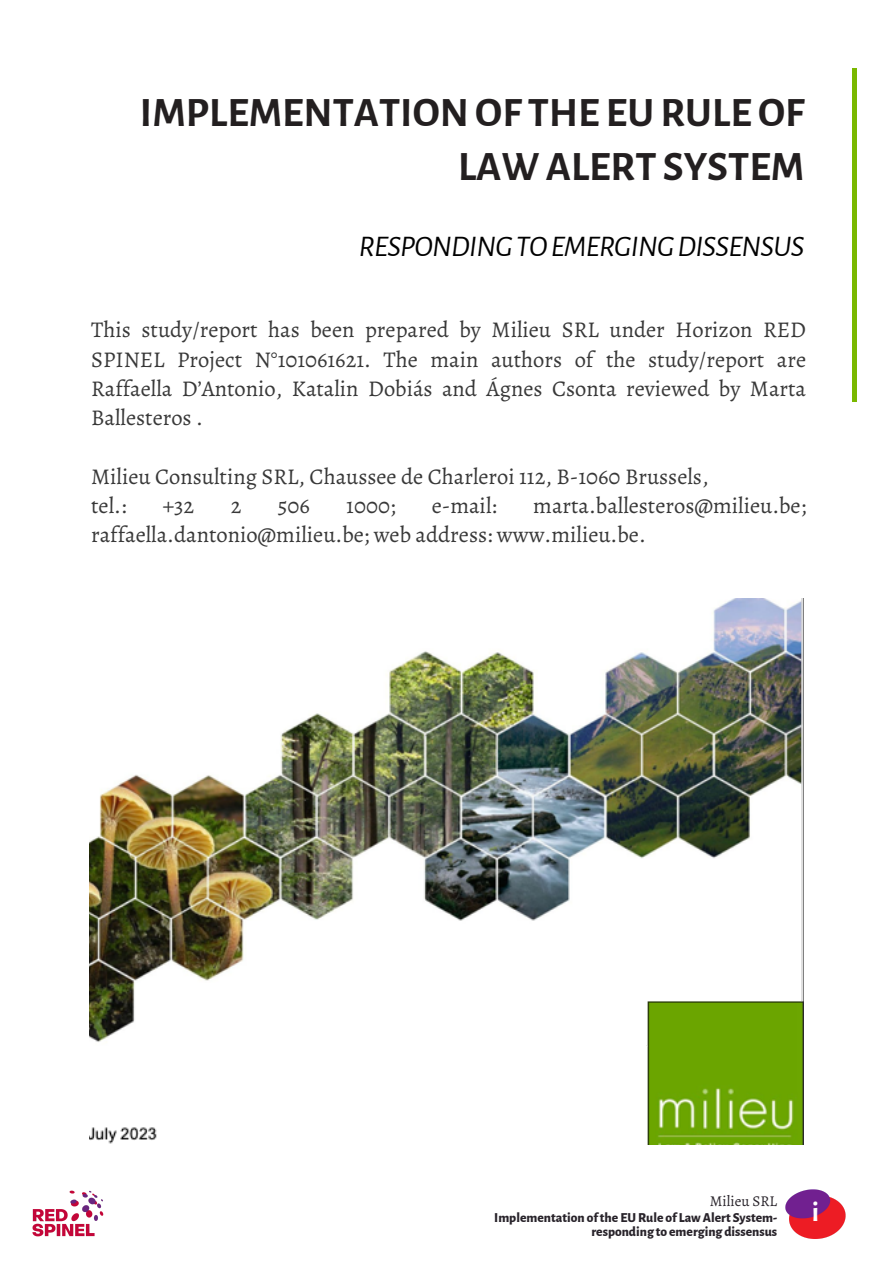
<style>
.page{position:relative;width:894px;height:1264px;background:#fff}
.page>*{position:absolute;margin:0;border:0;box-sizing:border-box;transform-origin:0 0}
.t1{font:700 42px/54px "Alegreya Sans";color:#231f20;text-align:right}
.t2{font:italic 30px "Alegreya Sans";letter-spacing:-.02em;color:#000}
.t3{font:700 28.35px "Alegreya Sans";color:#fff}
.t4{font:22.5px/29.2px "Alegreya";color:#383838}
.t5{font:15px "Alegreya";color:#28232a}
.t6{font:800 13.5px/13.5px "Alegreya Sans";color:#28232a;text-align:right}
</style>
<div class="page">
<img style="left:32px;top:1190px;width:72px;height:46px">
<img style="left:785px;top:1189px;width:59px;height:49px">
<img style="left:89px;top:599px;width:714px;height:545px">
<div style="left:851px;top:68px;width:5px;height:333px;background:#7ab800"></div>
<p class="t1" style="left:140px;top:86px;width:665px">IMPLEMENTATIONOF THE EURULEOF<br>LAW ALERT SYSTEM</p>
<p class="t2" style="left:359px;top:232px;width:446px">RESPONDINGTOEMERGINGDISSENSUS</p>
<p class="t4" style="left:91px;top:315px;width:716px;text-align:justify">This study/report has been prepared by Milieu SRL under Horizon RED SPINEL Project N°101061621. The main authors of the study/report are Raffaella D’Antonio, Katalin Dobiás and Ágnes Csonta reviewed by Marta Ballesteros .</p>
<h4 class="t4" style="left:91px;top:461px;width:618px">Milieu Consulting SRL, Chaussee de Charleroi 112, B-1060 Brussels, tel.:</h4>
<h4 class="t4" style="left:91px;top:490px;width:716px;text-indent:442px">marta.ballesteros@milieu.be; raffaella.dantonio@milieu.be; web address: www.milieu.be.</h4>
<h4 class="t4" style="left:163px;top:490px;width:33px">+32</h4>
<h4 class="t4" style="left:231px;top:490px;width:12px">2</h4>
<h4 class="t4" style="left:278px;top:490px;width:34px">506</h4>
<h4 class="t4" style="left:346px;top:490px;width:51px">1000;</h4>
<h4 class="t4" style="left:431px;top:490px;width:67px">e-mail:</h4>
<p class="t5" style="left:709px;top:1190px;width:69px">Milieu SRL</p>
<h3 class="t6" style="left:494px;top:1211px;width:284px">Implementation ofthe EURule of Law Alert System&shy;responding to emerging dissensus</h3>
<p class="t3" style="left:811px;top:1198px;width:9px">i</p>
</div>
